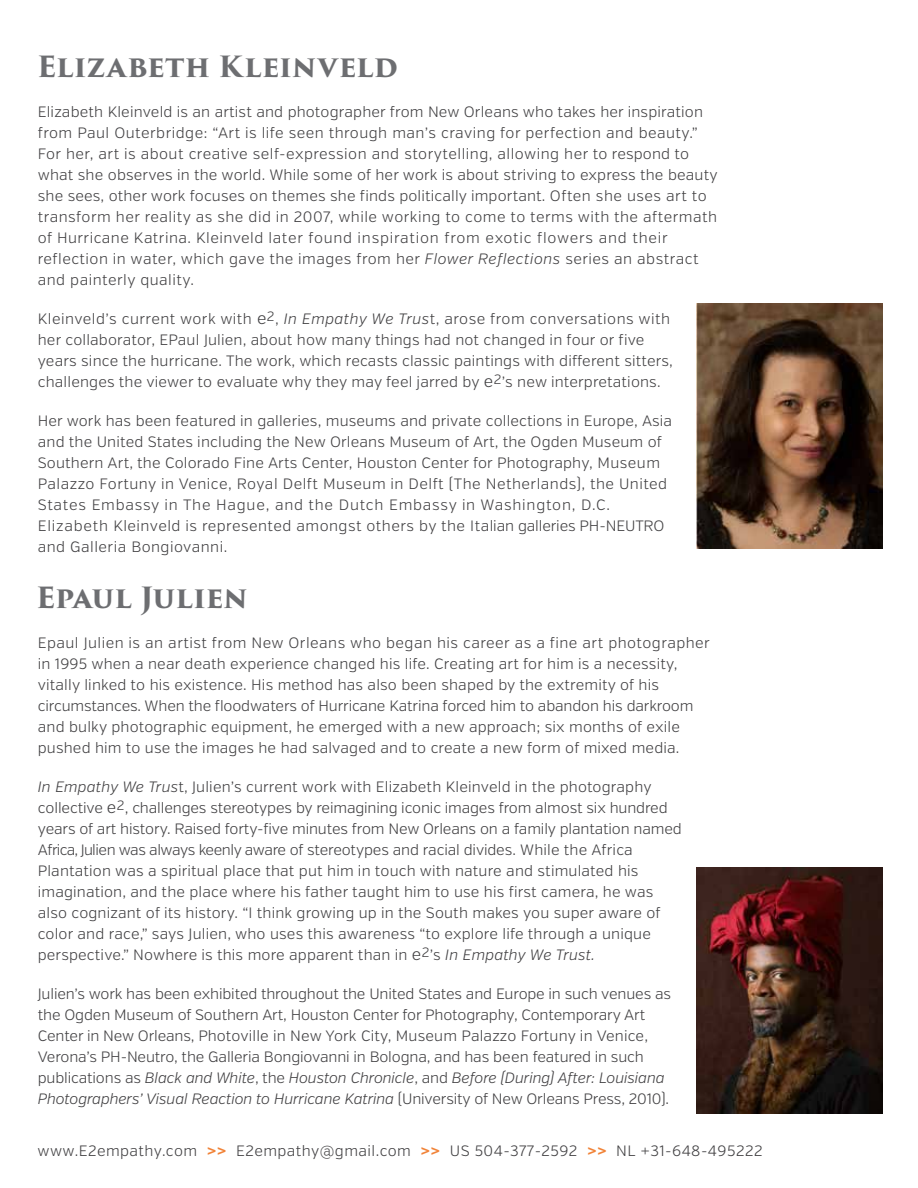
<style>
.page{position:relative;width:918px;height:1188px;background:#fff}
.page>*{position:absolute;margin:0;border:0;box-sizing:border-box;transform-origin:0 0}
.t1{font:700 28.5px "Trajan Pro 3";color:#6d6e71}
.t2{font:300 15px/21px "Verb";letter-spacing:.01em;color:#414042}
.t3{font:300 15px/21px "Verb";letter-spacing:.03em;color:#414042}
.t4{font:300 15px/21px "Verb";letter-spacing:-.01em;color:#414042}
.s1{font-style:italic}
.s2{font-size:16.5px}
.s3{font-weight:700;color:#f18338}
</style>
<div class="page">
<img style="left:696px;top:303px;width:186px;height:246px">
<img style="left:696px;top:867px;width:186px;height:246px">
<h1 class="t1" style="left:37px;top:45px;width:363px">Elizabeth Kleinveld</h1>
<p class="t3" style="left:38px;top:102px;width:681px">Elizabeth Kleinveld is an artist and photographer from New Orleans who takes her inspiration from Paul Outerbridge: “Art is life seen through man’s craving for perfection and beauty.” For her, art is about creative self-expression and storytelling, allowing her to respond to what she observes in the world. While some of her work is about striving to express the beauty she sees, other work focuses on themes she finds politically important. Often she uses art to transform her reality as she did in 2007, while working to come to terms with the aftermath of Hurricane Katrina. Kleinveld later found inspiration from exotic flowers and their reflection in water, which gave the images from her <span class="s1">Flower Reflections</span> series an abstract and painterly quality.</p>
<p class="t2" style="left:38px;top:309px;width:637px">Kleinveld’s current work with <span class="s2">e</span><sup>2</sup>, <span class="s1">In Empathy We Trus</span>t, arose from conversations with her collaborator, EPaul Julien, about how many things had not changed in four or five years since the hurricane. The work, which recasts classic paintings with different sitters, challenges the viewer to evaluate why they may feel jarred by <span class="s2">e</span><sup>2</sup>’s new interpretations.</p>
<p class="t2" style="left:38px;top:411px;width:636px">Her work has been featured in galleries, museums and private collections in Europe, Asia and the United States including the New Orleans Museum of Art, the Ogden Museum of Southern Art, the Colorado Fine Arts Center, Houston Center for Photography, Museum Palazzo Fortuny in Venice, Royal Delft Museum in Delft (The Netherlands), the United States Embassy in The Hague, and the Dutch Embassy in Washington, D.C.<br>Elizabeth Kleinveld is represented amongst others by the Italian galleries PH-NEUTRO and Galleria Bongiovanni.</p>
<h1 class="t1" style="left:36px;top:577px;width:213px">Epaul Julien</h1>
<p class="t2" style="left:38px;top:633px;width:674px">Epaul Julien is an artist from New Orleans who began his career as a fine art photographer in 1995 when a near death experience changed his life. Creating art for him is a necessity, vitally linked to his existence. His method has also been shaped by the extremity of his circumstances. When the floodwaters of Hurricane Katrina forced him to abandon his darkroom and bulky photographic equipment, he emerged with a new approach; six months of exile pushed him to use the images he had salvaged and to create a new form of mixed media.</p>
<p class="t2" style="left:38px;top:777px;width:646px"><span class="s1">In Empathy We Trus</span>t, Julien’s current work with Elizabeth Kleinveld in the photography collective <span class="s2">e</span><sup>2</sup>, challenges stereotypes by reimagining iconic images from almost six hundred years of art history. Raised forty-five minutes from New Orleans on a family plantation named Africa, Julien was always keenly aware of stereotypes and racial divides. While the Africa Plantation was a spiritual place that put him in touch with nature and stimulated his imagination, and the place where his father taught him to use his first camera, he was also cognizant of its history. “I think growing up in the South makes you super aware of color and race,” says Julien, who uses this awareness “to explore life through a unique perspective.” Nowhere is this more apparent than in <span class="s2">e</span><sup>2</sup>’s <span class="s1">In Empathy We Trust.</span></p>
<p class="t4" style="left:38px;top:984px;width:635px">Julien’s work has been exhibited throughout the United States and Europe in such venues as the Ogden Museum of Southern Art, Houston Center for Photography, Contemporary Art Center in New Orleans, Photoville in New York City, Museum Palazzo Fortuny in Venice, Verona’s PH-Neutro, the Galleria Bongiovanni in Bologna, and has been featured in such publications as <span class="s1">Black and White</span>, the <span class="s1">Houston Chronicle</span>, and <span class="s1">Before (During) After: Louisiana Photographers’ Visual Reaction to Hurricane Katrina</span> (University of New Orleans Press, 2010).</p>
<p class="t3" style="left:37px;top:1141px;width:727px">www.E2empathy.com <span class="s3">&gt;&gt;</span> E2empathy@gmail.com <span class="s3">&gt;&gt;</span> US 504-377-2592 <span class="s3">&gt;&gt;</span> NL +31-648-495222</p>
</div>
